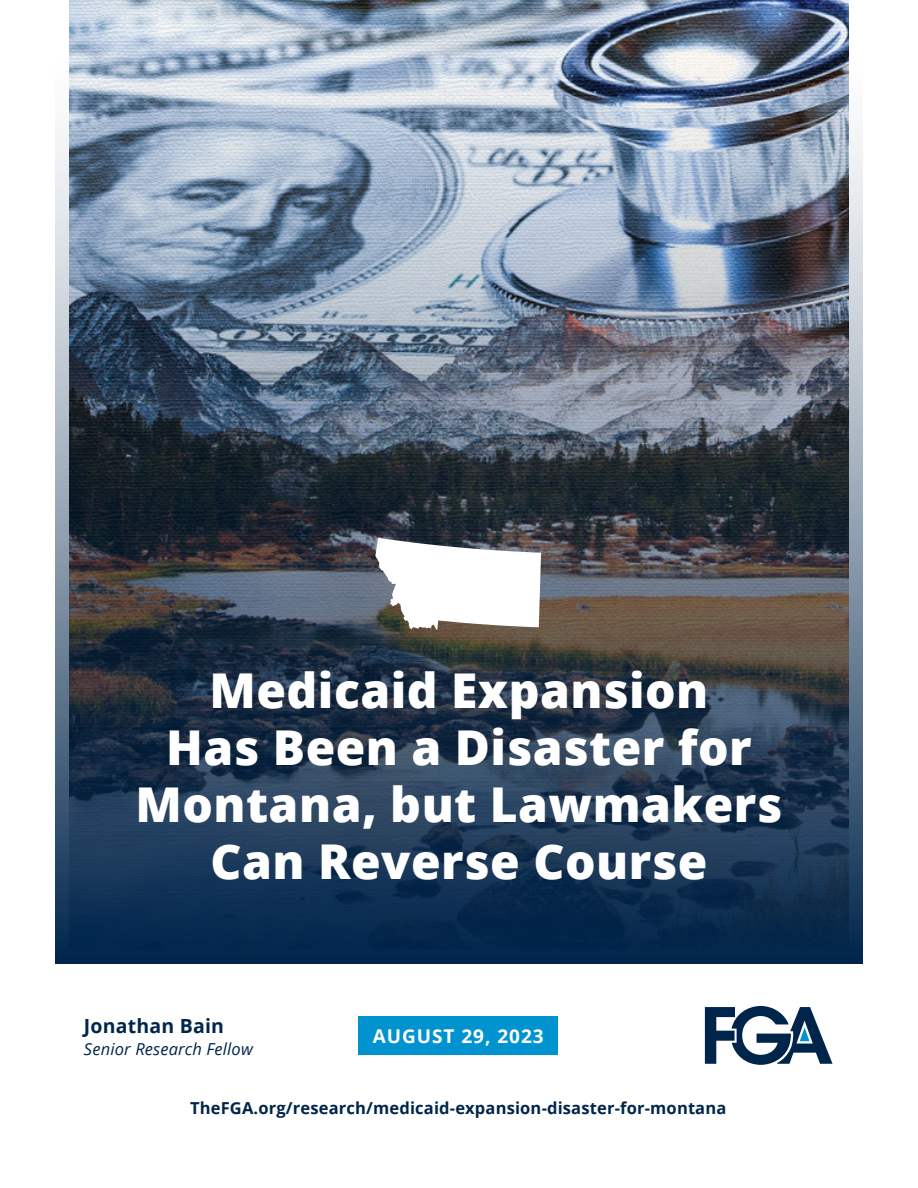
<style>
.page{position:relative;width:918px;height:1188px;background:#fff}
.page>*{position:absolute;margin:0;border:0;box-sizing:border-box;transform-origin:0 0}
.Paper_Title{font:800 48px/57px "Open Sans";letter-spacing:.01em;color:#fff;text-align:center}
.t1{font:700 19.5px "Open Sans";letter-spacing:.01em;color:#00254b}
.Paper_Title-2{font:700 19.05px "Open Sans";letter-spacing:.05em;color:#fff}
.Inline_graphic_subhead{font:700 16.5px "Open Sans";letter-spacing:.01em;color:#00254b}
.t2{font:italic 16.5px "Open Sans";letter-spacing:.01em;color:#00254b}
</style>
<div class="page">
<img style="left:55px;top:0;width:808px;height:964px">
<div style="left:358px;top:1016px;width:200px;height:39px;background:#0093d0"></div>
<svg style="left:705px;top:1006px;width:128px;height:59px"></svg>
<svg style="left:375px;top:538px;width:166px;height:92px"></svg>
<p class="Paper_Title" style="left:135px;top:660px;width:648px">Medicaid Expansion<br>Has Been a Disaster for<br>Montana, but Lawmakers<br>Can Reverse Course</p>
<p class="t1" style="left:84px;top:1012px;width:142px">Jonathan Bain</p>
<p class="t2" style="left:84px;top:1038px;width:170px">Senior Research Fellow</p>
<p class="Paper_Title-2" style="left:373px;top:1022px;width:172px">AUGUST 29, 2023</p>
<p class="Inline_graphic_subhead" style="left:190px;top:1096px;width:538px">TheFGA.org/research/medicaid-expansion-disaster-for-montana</p>
</div>
